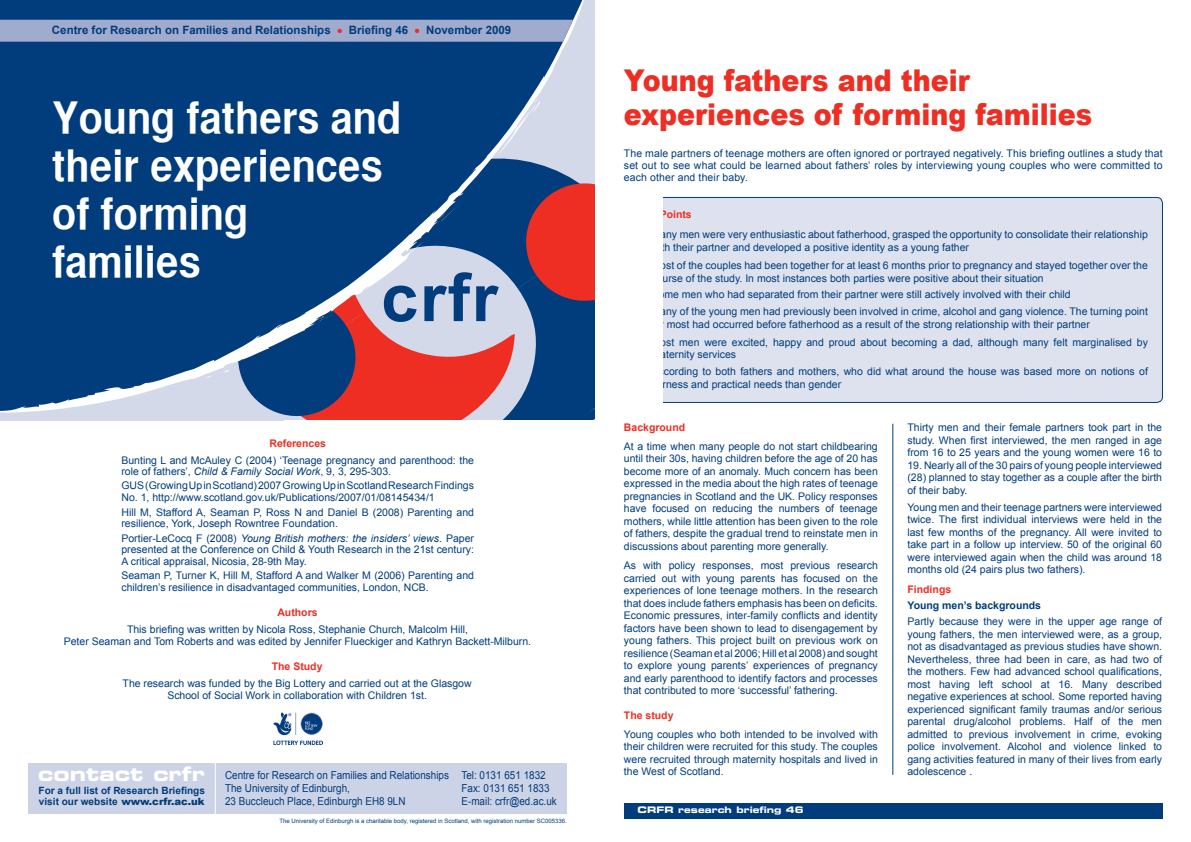
<style>
.page{position:relative;width:1191px;height:842px;background:#fff}
.page>*{position:absolute;margin:0;border:0;box-sizing:border-box;transform-origin:0 0}
.t1{font:700 67px "Arial";color:#013d7d}
.t2{font:44px/48px "Helvetica CY Bold";color:#fff;scale:1.1 1}
.t3{font:900 30px/34px "Arial";color:#ee2e22;scale:.9 1}
.t4{font:700 11.5px "Arial";color:#013d7d}
.t5{font:11px/13px "Arial";color:#013d7d;scale:.9 1}
.t6{font:10.5px/12.5px "Arial";color:#013d7d}
.t7{font:700 10.5px "Arial";color:#ee2e22}
.t8{font:700 10.5px "Arial";color:#013d7d}
.t9{font:700 10px/10.9px "Arial";color:#013d7d}
.t10{font:9px "Eurostile LT Bold Extended Two";color:#fff}
.t11{font:6px "Arial";color:#013d7d}
.s1{color:#ee2e22}
.s2{font-style:italic}
.s3{font-family:"Eurostile LT Bold Extended Two";font-size:20px;color:#fff}
.s4{font-weight:900}
</style>
<div class="page">
<hr style="left:892px;top:424px;width:1px;height:351px;background:#013d7d">
<div style="left:624px;top:197px;width:538px;height:205px;background:#dee2ee;border-radius:6px"></div>
<div style="left:624px;top:197px;width:538px;height:206px;border:1px solid #013d7d;border-radius:6px"></div>
<div style="left:624px;top:803px;width:538px;height:15px;background:#013d7d"></div>
<div style="left:28px;top:763px;width:538px;height:50px;background:#cdd3e6"></div>
<hr style="left:215px;top:761px;width:1px;height:57px;background:#fff">
<svg style="left:0;top:0;width:587px;height:413px;background:#154c87"></svg>
<svg style="left:533px;top:96px;width:7px;height:17px"></svg>
<svg style="left:221px;top:369px;width:11px;height:6px"></svg>
<svg style="left:205px;top:375px;width:7px;height:3px"></svg>
<div style="left:0;top:20px;width:573px;height:22px;background:#a0abcd"></div>
<svg style="left:238px;top:153px;width:357px;height:268px;background:#626085"></svg>
<div style="left:284px;top:420px;width:312px;height:33px;background:#fff"></div>
<div style="left:595px;top:168px;width:67px;height:270px;background:#fff"></div>
<img style="left:273px;top:712px;width:50px;height:33px">
<p class="t4" style="left:52px;top:24px;width:461px">Centre for Research on Families and Relationships <span class="s1">●</span> Briefing 46 <span class="s1">●</span> November 2009</p>
<h2 class="t2" style="left:52px;top:93px;width:319px">Young fathers and their experiences of forming families</h2>
<h1 class="t1" style="left:381px;top:260px;width:118px">crfr</h1>
<p class="t7" style="left:269px;top:437px;width:58px">References</p>
<p class="t6" style="left:121px;top:454px;width:354px;line-height:11.5px">Bunting L and McAuley C (2004) ‘Teenage pregnancy and parenthood: the role of fathers’, <span class="s2">Child &amp; Family Social Work</span>, 9, 3, 295-303.</p>
<p class="t6" style="left:121px;top:480px;width:354px;line-height:12px">GUS (Growing Up in Scotland) 2007 Growing Up in Scotland Research Findings<br>No. 1, http://www.scotland.gov.uk/Publications/2007/01/08145434/1</p>
<p class="t6" style="left:121px;top:506px;width:354px;line-height:11.5px">Hill M, Stafford A, Seaman P, Ross N and Daniel B (2008) Parenting and resilience, York, Joseph Rowntree Foundation.</p>
<p class="t6" style="left:121px;top:532px;width:354px;line-height:11.5px;text-align:justify">Portier-LeCocq F (2008) <span class="s2">Young British mothers: the insiders’ views</span>. Paper presented at the Conference on Child &amp; Youth Research in the 21st century:<br>A critical appraisal, Nicosia, 28-9th May.</p>
<p class="t6" style="left:121px;top:569px;width:354px;line-height:12px">Seaman P, Turner K, Hill M, Stafford A and Walker M (2006) Parenting and children’s resilience in disadvantaged communities, London, NCB.</p>
<p class="t7" style="left:277px;top:606px;width:42px">Authors</p>
<p class="t6" style="left:64px;top:623px;width:469px;line-height:12px;text-align:center">This briefing was written by Nicola Ross, Stephanie Church, Malcolm Hill,<br>Peter Seaman and Tom Roberts and was edited by Jennifer Flueckiger and Kathryn Backett-Milburn.</p>
<p class="t7" style="left:272px;top:660px;width:52px">The Study</p>
<p class="t6" style="left:123px;top:677px;width:351px;line-height:12px;text-align:center">The research was funded by the Big Lottery and carried out at the Glasgow<br>School of Social Work in collaboration with Children 1st.</p>
<p class="t5" style="left:225px;top:769px;width:250px;text-indent:-187px"><span class="s3">contact crfr</span> Centre for Research on Families and Relationships<br>The University of Edinburgh,<br>23 Buccleuch Place, Edinburgh EH8 9LN</p>
<p class="t9" style="left:39px;top:785px;width:168px">For a full list of Research Briefings visit our website <span class="s4">www.crfr.ac.uk</span></p>
<p class="t5" style="left:461px;top:769px;width:107px">Tel: 0131 651 1832<br>Fax: 0131 651 1833<br>E-mail: crfr@ed.ac.uk</p>
<p class="t11" style="left:279px;top:818px;width:289px">The University of Edinburgh is a charitable body, registered in Scotland, with registration number SC005336.</p>
<h3 class="t3" style="left:624px;top:64px;width:522px">Young fathers and their experiences of forming families</h3>
<p class="t6" style="left:624px;top:147px;width:540px;text-align:justify">The male partners of teenage mothers are often ignored or portrayed negatively. This briefing outlines a study that set out to see what could be learned about fathers’ roles by interviewing young couples who were committed to each other and their baby.</p>
<p class="t7" style="left:637px;top:209px;width:56px">Key Points</p>
<p class="t6" style="left:651px;top:228px;width:498px;text-indent:-14px"><sup>●</sup> Many men were very enthusiastic about fatherhood, grasped the opportunity to consolidate their relationship with their partner and developed a positive identity as a young father</p>
<p class="t6" style="left:651px;top:259px;width:498px;text-indent:-14px"><sup>●</sup> Most of the couples had been together for at least 6 months prior to pregnancy and stayed together over the course of the study. In most instances both parties were positive about their situation</p>
<p class="t6" style="left:637px;top:288px;width:434px"><sup>●</sup> Some men who had separated from their partner were still actively involved with their child</p>
<p class="t6" style="left:651px;top:305px;width:498px;text-indent:-14px"><sup>●</sup> Many of the young men had previously been involved in crime, alcohol and gang violence. The turning point for most had occurred before fatherhood as a result of the strong relationship with their partner</p>
<p class="t6" style="left:651px;top:336px;width:498px;text-indent:-14px"><sup>●</sup> Most men were excited, happy and proud about becoming a dad, although many felt marginalised by maternity services</p>
<p class="t6" style="left:651px;top:365px;width:498px;text-indent:-14px"><sup>●</sup> According to both fathers and mothers, who did what around the house was based more on notions of fairness and practical needs than gender</p>
<p class="t7" style="left:624px;top:422px;width:63px">Background</p>
<p class="t6" style="left:624px;top:440px;width:255px;text-align:justify">At a time when many people do not start childbearing until their 30s, having children before the age of 20 has become more of an anomaly. Much concern has been expressed in the media about the high rates of teenage pregnancies in Scotland and the UK. Policy responses have focused on reducing the numbers of teenage mothers, while little attention has been given to the role of fathers, despite the gradual trend to reinstate men in discussions about parenting more generally.</p>
<p class="t6" style="left:624px;top:559px;width:255px;text-align:justify">As with policy responses, most previous research carried out with young parents has focused on the experiences of lone teenage mothers. In the research that does include fathers emphasis has been on deficits.<br>Economic pressures, inter-family conflicts and identity factors have been shown to lead to disengagement by young fathers. This project built on previous work on resilience (Seaman et al 2006; Hill et al 2008) and sought to explore young parents’ experiences of pregnancy and early parenthood to identify factors and processes that contributed to more ‘successful’ fathering.</p>
<p class="t7" style="left:624px;top:709px;width:51px">The study</p>
<p class="t6" style="left:624px;top:728px;width:255px;text-align:justify">Young couples who both intended to be involved with their children were recruited for this study. The couples were recruited through maternity hospitals and lived in the West of Scotland.</p>
<p class="t10" style="left:637px;top:804px;width:168px">CRFR research briefing 46</p>
<p class="t6" style="left:907px;top:421px;width:256px;text-align:justify">Thirty men and their female partners took part in the study. When first interviewed, the men ranged in age from 16 to 25 years and the young women were 16 to</p>
<p class="t6" style="left:907px;top:459px;width:256px;text-align:justify">19. Nearly all of the 30 pairs of young people interviewed (28) planned to stay together as a couple after the birth of their baby.</p>
<p class="t6" style="left:907px;top:501px;width:256px;text-align:justify">Young men and their teenage partners were interviewed twice. The first individual interviews were held in the last few months of the pregnancy. All were invited to take part in a follow up interview. 50 of the original 60 were interviewed again when the child was around 18 months old (24 pairs plus two fathers).</p>
<p class="t7" style="left:907px;top:583px;width:45px">Findings</p>
<p class="t8" style="left:907px;top:599px;width:135px">Young men’s backgrounds</p>
<p class="t6" style="left:907px;top:615px;width:256px;text-align:justify">Partly because they were in the upper age range of young fathers, the men interviewed were, as a group, not as disadvantaged as previous studies have shown.<br>Nevertheless, three had been in care, as had two of the mothers. Few had advanced school qualifications, most having left school at 16. Many described negative experiences at school. Some reported having experienced significant family traumas and/or serious parental drug/alcohol problems. Half of the men admitted to previous involvement in crime, evoking police involvement. Alcohol and violence linked to gang activities featured in many of their lives from early adolescence .</p>
</div>
